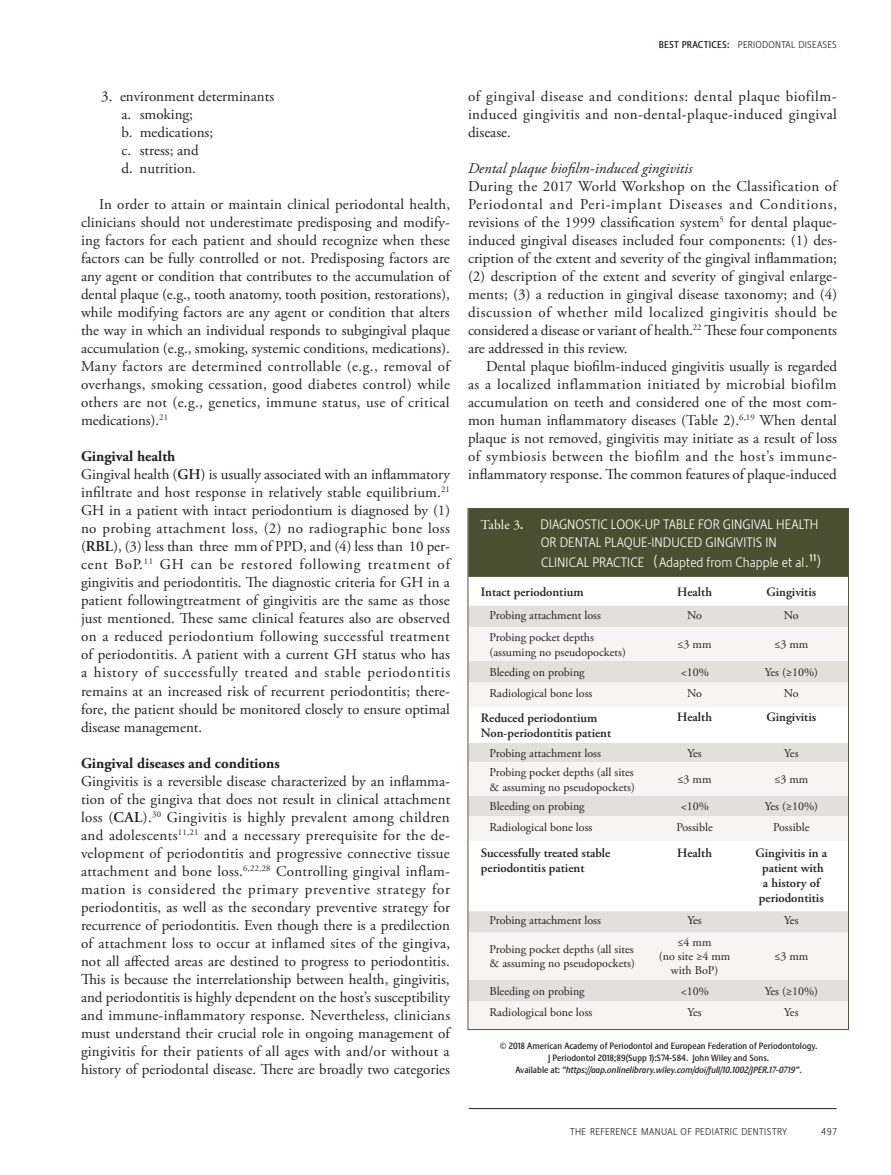
<style>
.page{position:relative;width:891px;height:1175px;background:#fff}
.page>*{position:absolute;margin:0;border:0;box-sizing:border-box;transform-origin:0 0}
.Body_Text_Indented{font:15px/18px "Adobe Garamond Pro";color:#231f20;text-align:justify}
.Body_Text_Indented-2{font:700 15px "Adobe Garamond Pro";color:#231f20}
.Body_Text_Indented-3{font:italic 15px "Adobe Garamond Pro";color:#231f20}
.t1{font:300 13.5px/18px "Stalemate LF";color:#fff}
.t2{font:600 12.75px/15px "Adobe Garamond Pro";color:#231f20}
.t3{font:12px/14.2px "Adobe Garamond Pro";color:#231f20}
.t4{font:300 9.75px "Stalemate LF";letter-spacing:.04em;color:#231f20}
.t5{font:300 9.75px "Stalemate LF";letter-spacing:.02em;color:#231f20}
.t6{font:500 9px/12px "Stalemate LF";color:#231f20;text-align:center}
.t7{font:italic 500 9px "Stalemate LF";color:#231f20}
.s1{font-weight:500}
.s2{font-weight:600}
.s3{font-family:"Adobe Garamond Pro";font-weight:400}
.s4{font-family:"Arial Narrow";font-weight:700}
.s5{font-style:italic}
.s6{font-style:normal}
</style>
<div class="page">
<hr style="left:469px;top:1108px;width:368px;height:1px;background:#231f20">
<div style="left:470px;top:606px;width:377px;height:21px;background:#e3e0db"></div>
<svg style="left:470px;top:627px;width:377px;height:400px;fill:#f7f4f3"></svg>
<div style="left:470px;top:510px;width:377px;height:67px;background:#4b4f31"></div>
<p class="t5" style="left:659px;top:39px;width:180px"><span class="s1">BEST PRACTICES:</span> PERIODONTAL DISEASES</p>
<p class="Body_Text_Indented" style="left:101px;top:88px;width:174px">3. environment determinants</p>
<p class="Body_Text_Indented" style="left:122px;top:106px;width:73px">a. smoking;</p>
<p class="Body_Text_Indented" style="left:122px;top:124px;width:93px">b. medications;</p>
<p class="Body_Text_Indented" style="left:122px;top:142px;width:79px">c. stress; and</p>
<p class="Body_Text_Indented" style="left:122px;top:160px;width:76px">d. nutrition.</p>
<p class="Body_Text_Indented" style="left:81px;top:196px;width:371px;text-indent:18px">In order to attain or maintain clinical periodontal health, clinicians should not underestimate predisposing and modify&shy;ing factors for each patient and should recognize when these factors can be fully controlled or not. Predisposing factors are any agent or condition that contributes to the accumulation of dental plaque (e.g., tooth anatomy, tooth position, restorations), while modifying factors are any agent or condition that alters the way in which an individual responds to subgingival plaque accumulation (e.g., smoking, systemic conditions, medications).<br>Many factors are determined controllable (e.g., removal of overhangs, smoking cessation, good diabetes control) while others are not (e.g., genetics, immune status, use of critical medications).<sup>21</sup></p>
<p class="Body_Text_Indented-2" style="left:81px;top:448px;width:96px">Gingival health</p>
<p class="Body_Text_Indented" style="left:81px;top:466px;width:371px">Gingival health (<span class="s2">GH</span>) is usually associated with an inflammatory infiltrate and host response in relatively stable equilibrium.<sup>21<br></sup>GH in a patient with intact periodontium is diagnosed by (1) no probing attachment loss, (2) no radiographic bone loss (<span class="s2">RBL</span>), (3) less than three mm of PPD, and (4) less than 10 per&shy;cent BoP.<sup>11</sup> GH can be restored following treatment of gingivitis and periodontitis. The diagnostic criteria for GH in a patient followingtreatment of gingivitis are the same as those just mentioned. These same clinical features also are observed on a reduced periodontium following successful treatment of periodontitis. A patient with a current GH status who has a history of successfully treated and stable periodontitis remains at an increased risk of recurrent periodontitis; there&shy;fore, the patient should be monitored closely to ensure optimal disease management.</p>
<p class="Body_Text_Indented-2" style="left:81px;top:754px;width:200px">Gingival diseases and conditions</p>
<p class="Body_Text_Indented" style="left:81px;top:772px;width:371px">Gingivitis is a reversible disease characterized by an inflamma&shy;tion of the gingiva that does not result in clinical attachment loss (<span class="s2">CAL</span>).<sup>30</sup> Gingivitis is highly prevalent among children and adolescents<sup>11,21</sup> and a necessary prerequisite for the de&shy;velopment of periodontitis and progressive connective tissue attachment and bone loss.<sup>6,22,28</sup> Controlling gingival inflam&shy;mation is considered the primary preventive strategy for periodontitis, as well as the secondary preventive strategy for recurrence of periodontitis. Even though there is a predilection of attachment loss to occur at inflamed sites of the gingiva, not all affected areas are destined to progress to periodontitis.<br>This is because the interrelationship between health, gingivitis, and periodontitis is highly dependent on the host’s susceptibility and immune-inflammatory response. Nevertheless, clinicians must understand their crucial role in ongoing management of gingivitis for their patients of all ages with and/or without a history of periodontal disease. There are broadly two categories</p>
<p class="Body_Text_Indented" style="left:468px;top:88px;width:370px">of gingival disease and conditions: dental plaque biofilm&shy;induced gingivitis and non-dental-plaque-induced gingival disease.</p>
<p class="Body_Text_Indented-3" style="left:468px;top:159px;width:226px">Dental plaque biofilm-induced gingivitis</p>
<p class="Body_Text_Indented" style="left:468px;top:178px;width:371px">During the 2017 World Workshop on the Classification of Periodontal and Peri-implant Diseases and Conditions, revisions of the 1999 classification system<sup>5</sup> for dental plaque&shy;induced gingival diseases included four components: (1) des&shy;cription of the extent and severity of the gingival inflammation; (2) description of the extent and severity of gingival enlarge&shy;ments; (3) a reduction in gingival disease taxonomy; and (4) discussion of whether mild localized gingivitis should be considered a disease or variant of health.<sup>22</sup> These four components are addressed in this review.</p>
<p class="Body_Text_Indented" style="left:468px;top:358px;width:371px;text-indent:18px">Dental plaque biofilm-induced gingivitis usually is regarded as a localized inflammation initiated by microbial biofilm accumulation on teeth and considered one of the most com&shy;mon human inflammatory diseases (Table 2).<sup>6,19</sup> When dental plaque is not removed, gingivitis may initiate as a result of loss of symbiosis between the biofilm and the host’s immune&shy;inflammatory response. The common features of plaque-induced</p>
<p class="t1" style="left:541px;top:515px;width:279px;text-indent:-60px"><span class="s3">Table 3</span><span class="s4">.</span> DIAGNOSTIC LOOK-UP TABLE FOR GINGIVAL HEALTH<br>OR DENTAL PLAQUE-INDUCED GINGIVITIS IN</p>
<p class="t1" style="left:541px;top:553px;width:281px">CLINICAL PRACTICE ( Adapted from Chapple et al.<sup>11</sup>)</p>
<p class="t2" style="left:481px;top:584px;width:104px">Intact periodontium</p>
<p class="t2" style="left:677px;top:584px;width:36px">Health</p>
<p class="t2" style="left:767px;top:584px;width:51px">Gingivitis</p>
<p class="t3" style="left:490px;top:608px;width:113px">Probing attachment loss</p>
<p class="t3" style="left:687px;top:608px;width:16px">No</p>
<p class="t3" style="left:784px;top:608px;width:16px">No</p>
<p class="t3" style="left:490px;top:630px;width:138px;line-height:15px">Probing pocket depths (assuming no pseudopockets)</p>
<p class="t3" style="left:678px;top:638px;width:35px">≤3 mm</p>
<p class="t3" style="left:774px;top:638px;width:35px">≤3 mm</p>
<p class="t3" style="left:490px;top:665px;width:97px">Bleeding on probing</p>
<p class="t3" style="left:680px;top:665px;width:30px"><span class="s5">&lt;</span>10%</p>
<p class="t3" style="left:765px;top:665px;width:55px">Yes (≥10%)</p>
<p class="t3" style="left:490px;top:686px;width:104px">Radiological bone loss</p>
<p class="t3" style="left:687px;top:686px;width:16px">No</p>
<p class="t3" style="left:784px;top:686px;width:16px">No</p>
<p class="t2" style="left:481px;top:711px;width:132px">Reduced periodontium<br>Non-periodontitis patient</p>
<p class="t2" style="left:677px;top:709px;width:36px">Health</p>
<p class="t2" style="left:767px;top:709px;width:51px">Gingivitis</p>
<p class="t3" style="left:490px;top:746px;width:113px">Probing attachment loss</p>
<p class="t3" style="left:687px;top:746px;width:16px">Yes</p>
<p class="t3" style="left:784px;top:746px;width:16px">Yes</p>
<p class="t3" style="left:490px;top:765px;width:147px;line-height:15px">Probing pocket depths (all sites &amp; assuming no pseudopockets)</p>
<p class="t3" style="left:678px;top:773px;width:35px">≤3 mm</p>
<p class="t3" style="left:774px;top:773px;width:35px">≤3 mm</p>
<p class="t3" style="left:490px;top:800px;width:97px">Bleeding on probing</p>
<p class="t3" style="left:680px;top:800px;width:30px"><span class="s5">&lt;</span>10%</p>
<p class="t3" style="left:765px;top:800px;width:55px">Yes (≥10%)</p>
<p class="t3" style="left:490px;top:820px;width:104px">Radiological bone loss</p>
<p class="t3" style="left:676px;top:820px;width:38px">Possible</p>
<p class="t3" style="left:773px;top:820px;width:38px">Possible</p>
<p class="t2" style="left:481px;top:845px;width:131px">Successfully treated stable periodontitis patient</p>
<p class="t2" style="left:677px;top:845px;width:36px">Health</p>
<p class="t2" style="left:756px;top:845px;width:73px;text-align:center">Gingivitis in a patient with<br>a history of periodontitis</p>
<p class="t3" style="left:490px;top:914px;width:113px">Probing attachment loss</p>
<p class="t3" style="left:687px;top:914px;width:16px">Yes</p>
<p class="t3" style="left:784px;top:914px;width:16px">Yes</p>
<p class="t3" style="left:490px;top:942px;width:147px">Probing pocket depths (all sites &amp; assuming no pseudopockets)</p>
<p class="t3" style="left:659px;top:935px;width:73px;text-align:center">≤4 mm<br>(no site ≥4 mm with BoP)</p>
<p class="t3" style="left:774px;top:949px;width:35px">≤3 mm</p>
<p class="t3" style="left:490px;top:984px;width:97px">Bleeding on probing</p>
<p class="t3" style="left:680px;top:984px;width:30px"><span class="s5">&lt;</span>10%</p>
<p class="t3" style="left:765px;top:984px;width:55px">Yes (≥10%)</p>
<p class="t3" style="left:490px;top:1005px;width:104px">Radiological bone loss</p>
<p class="t3" style="left:687px;top:1005px;width:16px">Yes</p>
<p class="t3" style="left:784px;top:1005px;width:16px">Yes</p>
<p class="t6" style="left:500px;top:1039px;width:319px">© 2018 American Academy of Periodontol and European Federation of Periodontology.<br>J Periodontol 2018;89(Supp 1):S74-S84. John Wiley and Sons.</p>
<p class="t7" style="left:515px;top:1064px;width:288px"><span class="s6">Available at:</span> “https://aap.onlinelibrary.wiley.com/doi/full/10.1002/JPER.17-0719”<span class="s6">.</span></p>
<p class="t4" style="left:570px;top:1126px;width:219px">THE REFERENCE MANUAL OF PEDIATRIC DENTISTRY</p>
<p class="t4" style="left:821px;top:1126px;width:17px">497</p>
</div>
